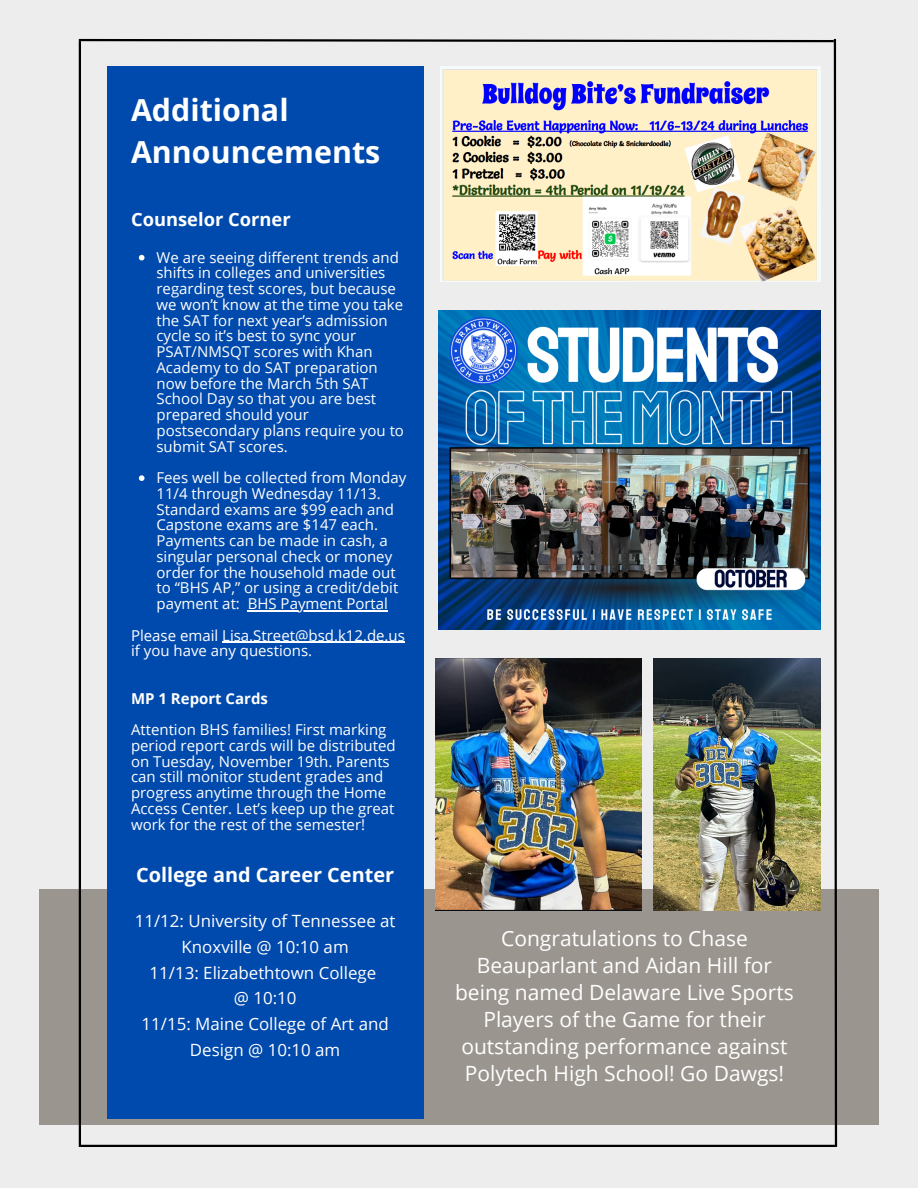
<style>
.page{position:relative;width:918px;height:1188px;background:#ededed}
.page>*{position:absolute;margin:0;border:0;box-sizing:border-box;transform-origin:0 0}
.t1{font:700 30.45px/42.3px "Open Sans";color:#fff}
.t2{font:21px/27px "Open Sans";color:#fff;text-align:center}
.t3{font:700 19.95px "Open Sans";color:#fff}
.t4{font:700 18.3px "Open Sans";color:#fff}
.t5{font:16.95px/25.8px "Open Sans";color:#fff;text-align:center}
.t6{font:15px/15.8px "Open Sans";color:#fff}
.s1{font-weight:700}
</style>
<div class="page">
<div style="left:39px;top:889px;width:840px;height:236px;background:#9b958f"></div>
<img style="left:78px;top:38px;width:760px;height:1109px">
<hr style="left:248px;top:610px;width:140px;height:1px;background:#fff">
<hr style="left:222px;top:642px;width:183px;height:1px;background:#fff">
<img style="left:439px;top:310px;width:381px;height:320px">
<p class="t1" style="left:131px;top:88px;width:251px">Additional<br>Announcements</p>
<p class="t4" style="left:131px;top:206px;width:161px">Counselor Corner</p>
<h6 class="t6" style="left:156px;top:249px;width:249px">We are seeing different trends and shifts in colleges and universities regarding test scores, but because we won’t know at the time you take the SAT for next year’s admission cycle so it’s best to sync your<br>PSAT/NMSQT scores with Khan<br>Academy to do SAT preparation now before the March 5th SAT<br>School Day so that you are best prepared should your postsecondary plans require you to submit SAT scores.</h6>
<p class="t6" style="left:156px;top:470px;width:251px">Fees well be collected from Monday<br>11/4 through Wednesday 11/13.<br>Standard exams are $99 each and<br>Capstone exams are $147 each.<br>Payments can be made in cash, a singular personal check or money order for the household made out to “BHS AP,” or using a credit/debit payment at:</p>
<h2 class="t6" style="left:131px;top:588px;width:275px;line-height:31.5px;text-indent:117px">BHS Payment Portal<br>Please email Lisa.Street@bsd.k12.de.us</h2>
<h2 class="t6" style="left:131px;top:643px;width:183px">if you have any questions.</h2>
<h2 class="t6" style="left:131px;top:682px;width:257px;line-height:31.5px"><span class="s1">MP 1 Report Cards<br></span>Attention BHS families! First marking</h2>
<h2 class="t6" style="left:131px;top:737px;width:266px">period report cards will be distributed on Tuesday, November 19th. Parents can still monitor student grades and progress anytime through the Home Access Center. Let’s keep up the great</h2>
<h5 class="t6" style="left:131px;top:816px;width:236px">work for the rest of the semester!</h5>
<p class="t3" style="left:136px;top:861px;width:260px">College and Career Center</p>
<p class="t5" style="left:135px;top:907px;width:262px">11/12: University of Tennessee at<br>Knoxville @ 10:10 am<br>11/13: Elizabethtown College<br>@ 10:10<br>11/15: Maine College of Art and<br>Design @ 10:10 am</p>
<p class="t2" style="left:455px;top:925px;width:340px">Congratulations to Chase<br>Beauparlant and Aidan Hill for being named Delaware Live Sports<br>Players of the Game for their outstanding performance against<br>Polytech High School! Go Dawgs!</p>
</div>
